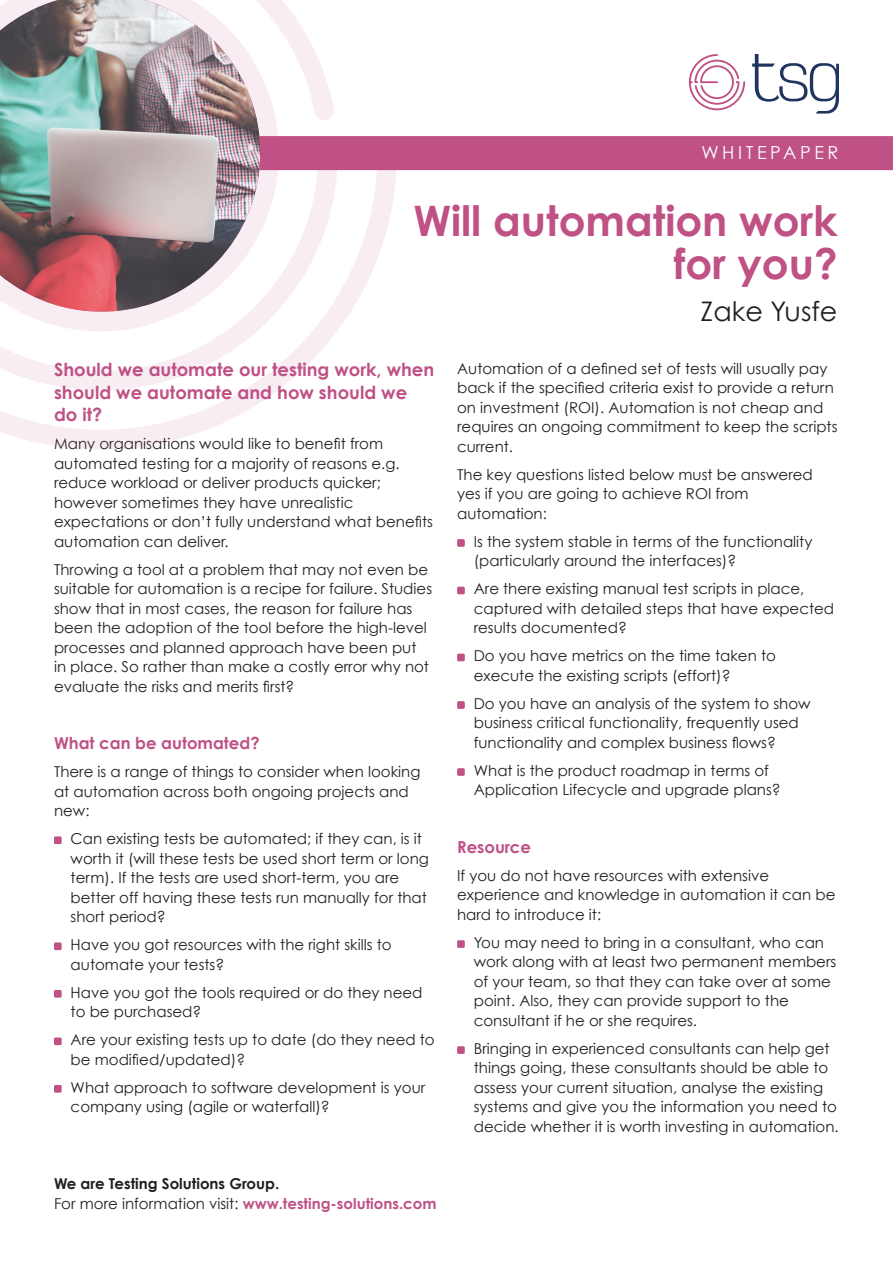
<style>
.page{position:relative;width:893px;height:1263px;background:#fff}
.page>*{position:absolute;margin:0;border:0;box-sizing:border-box;transform-origin:0 0}
.t1{font:700 42px/43.5px "Century Gothic";color:#bf5185;text-align:right}
.t2{font:27px "Century Gothic";color:#231f20}
.t3{font:700 18px/22.5px "Century Gothic";color:#bf5185}
.t4{font:18px "Century Gothic";letter-spacing:.2em;color:#fff}
.t5{font:700 16.5px "Century Gothic";color:#bf5185}
.t6{font:15px/19.5px "Century Gothic";color:#231f20}
.t7{font:700 15px/19.5px "Century Gothic";color:#231f20}
.s1{font-weight:400}
.s2{color:#bf5185}
</style>
<div class="page">
<div style="left:54px;top:836px;width:8px;height:8px;background:#bf5185;border-radius:2px"></div>
<div style="left:54px;top:942px;width:8px;height:8px;background:#bf5185;border-radius:2px"></div>
<div style="left:54px;top:990px;width:8px;height:8px;background:#bf5185;border-radius:2px"></div>
<div style="left:54px;top:1037px;width:8px;height:8px;background:#bf5185;border-radius:2px"></div>
<div style="left:54px;top:1085px;width:8px;height:8px;background:#bf5185;border-radius:2px"></div>
<div style="left:457px;top:539px;width:8px;height:8px;background:#bf5185;border-radius:2px"></div>
<div style="left:457px;top:587px;width:8px;height:7px;background:#bf5185;border-radius:2px"></div>
<div style="left:457px;top:654px;width:8px;height:7px;background:#bf5185;border-radius:2px"></div>
<div style="left:457px;top:701px;width:8px;height:8px;background:#bf5185;border-radius:2px"></div>
<div style="left:457px;top:768px;width:8px;height:8px;background:#bf5185;border-radius:2px"></div>
<div style="left:457px;top:940px;width:8px;height:8px;background:#bf5185;border-radius:2px"></div>
<div style="left:457px;top:1046px;width:8px;height:8px;background:#bf5185;border-radius:2px"></div>
<svg style="left:689px;top:54px;width:56px;height:56px"></svg>
<svg style="left:752px;top:54px;width:87px;height:60px"></svg>
<div style="left:0;top:136px;width:893px;height:34px;background:#bf5185"></div>
<svg style="left:0;top:0;width:397px;height:449px"></svg>
<img style="left:0;top:0;width:260px;height:311px">
<p class="t4" style="left:701px;top:142px;width:139px">WHITEPAPER</p>
<p class="t1" style="left:414px;top:198px;width:425px">Will automation work for you?</p>
<p class="t2" style="left:700px;top:295px;width:139px">Zake Yusfe</p>
<p class="t3" style="left:54px;top:358px;width:382px">Should we automate our testing work, when should we automate and how should we do it?</p>
<p class="t6" style="left:54px;top:434px;width:381px">Many organisations would like to benefit from automated testing for a majority of reasons e.g. reduce workload or deliver products quicker; however sometimes they have unrealistic expectations or don’t fully understand what benefits automation can deliver.</p>
<p class="t6" style="left:54px;top:559px;width:380px">Throwing a tool at a problem that may not even be suitable for automation is a recipe for failure. Studies show that in most cases, the reason for failure has been the adoption of the tool before the high-level processes and planned approach have been put in place. So rather than make a costly error why not evaluate the risks and merits first?</p>
<p class="t5" style="left:54px;top:733px;width:207px">What can be automated?</p>
<p class="t6" style="left:54px;top:762px;width:368px">There is a range of things to consider when looking at automation across both ongoing projects and new:</p>
<p class="t6" style="left:71px;top:829px;width:360px">Can existing tests be automated; if they can, is it worth it (will these tests be used short term or long term). If the tests are used short-term, you are better off having these tests run manually for that short period?</p>
<p class="t6" style="left:71px;top:935px;width:323px">Have you got resources with the right skills to automate your tests?</p>
<p class="t6" style="left:71px;top:982px;width:353px">Have you got the tools required or do they need to be purchased?</p>
<p class="t6" style="left:71px;top:1030px;width:366px">Are your existing tests up to date (do they need to be modified/updated)?</p>
<p class="t6" style="left:71px;top:1077px;width:356px">What approach to software development is your company using (agile or waterfall)?</p>
<p class="t7" style="left:54px;top:1174px;width:384px">We are Testing Solutions Group.<br><span class="s1">For more information visit:</span> <span class="s2">www.testing-solutions.com</span></p>
<p class="t6" style="left:457px;top:358px;width:382px">Automation of a defined set of tests will usually pay back if the specified criteria exist to provide a return on investment (ROI). Automation is not cheap and requires an ongoing commitment to keep the scripts current.</p>
<p class="t6" style="left:457px;top:464px;width:357px">The key questions listed below must be answered yes if you are going to achieve ROI from automation:</p>
<p class="t6" style="left:474px;top:531px;width:340px">Is the system stable in terms of the functionality (particularly around the interfaces)?</p>
<p class="t6" style="left:474px;top:579px;width:362px">Are there existing manual test scripts in place, captured with detailed steps that have expected results documented?</p>
<p class="t6" style="left:474px;top:646px;width:304px">Do you have metrics on the time taken to execute the existing scripts (effort)?</p>
<p class="t6" style="left:474px;top:693px;width:338px">Do you have an analysis of the system to show business critical functionality, frequently used functionality and complex business flows?</p>
<p class="t6" style="left:474px;top:760px;width:308px">What is the product roadmap in terms of<br>Application Lifecycle and upgrade plans?</p>
<p class="t5" style="left:457px;top:836px;width:75px">Resource</p>
<p class="t6" style="left:457px;top:865px;width:380px">If you do not have resources with extensive experience and knowledge in automation it can be hard to introduce it:</p>
<p class="t6" style="left:474px;top:932px;width:364px">You may need to bring in a consultant, who can work along with at least two permanent members of your team, so that they can take over at some point. Also, they can provide support to the consultant if he or she requires.</p>
<p class="t6" style="left:474px;top:1038px;width:366px">Bringing in experienced consultants can help get things going, these consultants should be able to assess your current situation, analyse the existing systems and give you the information you need to decide whether it is worth investing in automation.</p>
</div>
